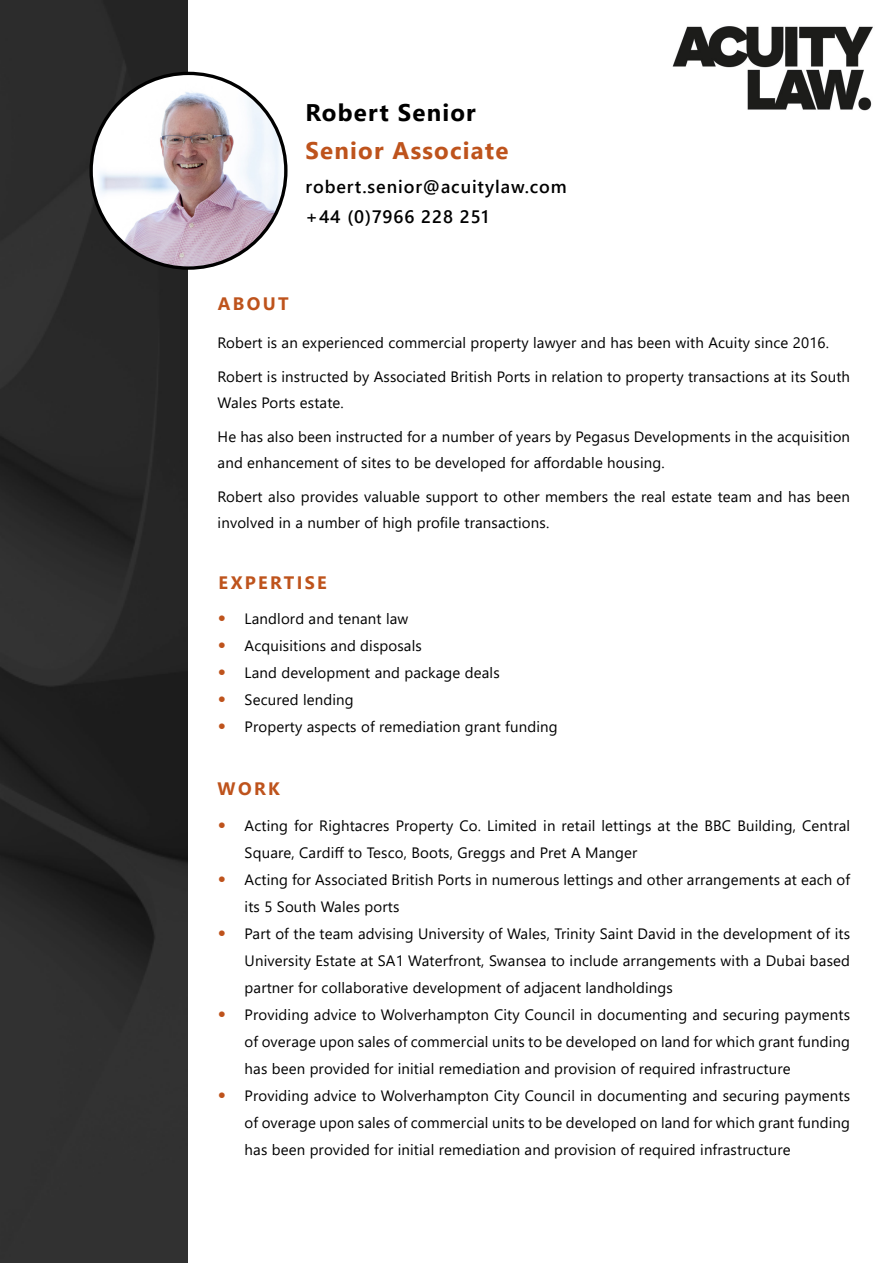
<style>
.page{position:relative;width:893px;height:1263px;background:#fff}
.page>*{position:absolute;margin:0;border:0;box-sizing:border-box;transform-origin:0 0}
.t1{font:700 24px "Segoe UI";letter-spacing:.05em;color:#be531c}
.t2{font:700 24px "Segoe UI";letter-spacing:.05em;color:#000}
.t3{font:600 18px "Segoe UI";letter-spacing:.05em;color:#000}
.t4{font:700 18px "Segoe UI";letter-spacing:.13em;color:#be531c}
.t5{font:15px/27px "Segoe UI";letter-spacing:.01em;color:#000}
.s1{font-weight:700;font-size:21px;color:#be531c}
</style>
<div class="page">
<img style="left:0;top:0;width:188px;height:1263px">
<img style="left:672px;top:26px;width:201px;height:85px">
<img style="left:91px;top:73px;width:195px;height:195px;border-radius:97px">
<p class="t2" style="left:306px;top:90px;width:172px">Robert Senior</p>
<p class="t1" style="left:306px;top:128px;width:204px">Senior Associate</p>
<p class="t3" style="left:306px;top:170px;width:263px">robert.senior@acuitylaw.com</p>
<p class="t3" style="left:306px;top:200px;width:185px">+44 (0)7966 228 251</p>
<p class="t4" style="left:218px;top:287px;width:72px">ABOUT</p>
<p class="t5" style="left:218px;top:327px;width:613px">Robert is an experienced commercial property lawyer and has been with Acuity since 2016.</p>
<p class="t5" style="left:218px;top:363px;width:634px;line-height:25.5px">Robert is instructed by Associated British Ports in relation to property transactions at its South<br>Wales Ports estate.</p>
<p class="t5" style="left:218px;top:423px;width:634px;line-height:25.5px">He has also been instructed for a number of years by Pegasus Developments in the acquisition and enhancement of sites to be developed for affordable housing.</p>
<p class="t5" style="left:218px;top:483px;width:634px;line-height:25.5px">Robert also provides valuable support to other members the real estate team and has been involved in a number of high profile transactions.</p>
<p class="t4" style="left:218px;top:565px;width:110px">EXPERTISE</p>
<p class="t5" style="left:218px;top:604px;width:192px"><span class="s1">•</span> Landlord and tenant law</p>
<p class="t5" style="left:218px;top:631px;width:206px"><span class="s1">•</span> Acquisitions and disposals</p>
<p class="t5" style="left:218px;top:658px;width:284px"><span class="s1">•</span> Land development and package deals</p>
<p class="t5" style="left:218px;top:685px;width:138px"><span class="s1">•</span> Secured lending</p>
<p class="t5" style="left:218px;top:712px;width:341px"><span class="s1">•</span> Property aspects of remediation grant funding</p>
<p class="t4" style="left:218px;top:771px;width:64px">WORK</p>
<p class="t5" style="left:245px;top:811px;width:607px;text-indent:-27px"><span class="s1">•</span> Acting for Rightacres Property Co. Limited in retail lettings at the BBC Building, Central<br>Square, Cardiff to Tesco, Boots, Greggs and Pret A Manger</p>
<p class="t5" style="left:245px;top:865px;width:607px;text-indent:-27px"><span class="s1">•</span> Acting for Associated British Ports in numerous lettings and other arrangements at each of its 5 South Wales ports</p>
<p class="t5" style="left:245px;top:919px;width:607px;text-align:justify;text-indent:-27px"><span class="s1">•</span> Part of the team advising University of Wales, Trinity Saint David in the development of its University Estate at SA1 Waterfront, Swansea to include arrangements with a Dubai based partner for collaborative development of adjacent landholdings</p>
<p class="t5" style="left:245px;top:1000px;width:607px;text-align:justify;text-indent:-27px"><span class="s1">•</span> Providing advice to Wolverhampton City Council in documenting and securing payments of overage upon sales of commercial units to be developed on land for which grant funding has been provided for initial remediation and provision of required infrastructure</p>
<p class="t5" style="left:245px;top:1081px;width:607px;text-align:justify;text-indent:-27px"><span class="s1">•</span> Providing advice to Wolverhampton City Council in documenting and securing payments of overage upon sales of commercial units to be developed on land for which grant funding has been provided for initial remediation and provision of required infrastructure</p>
</div>
